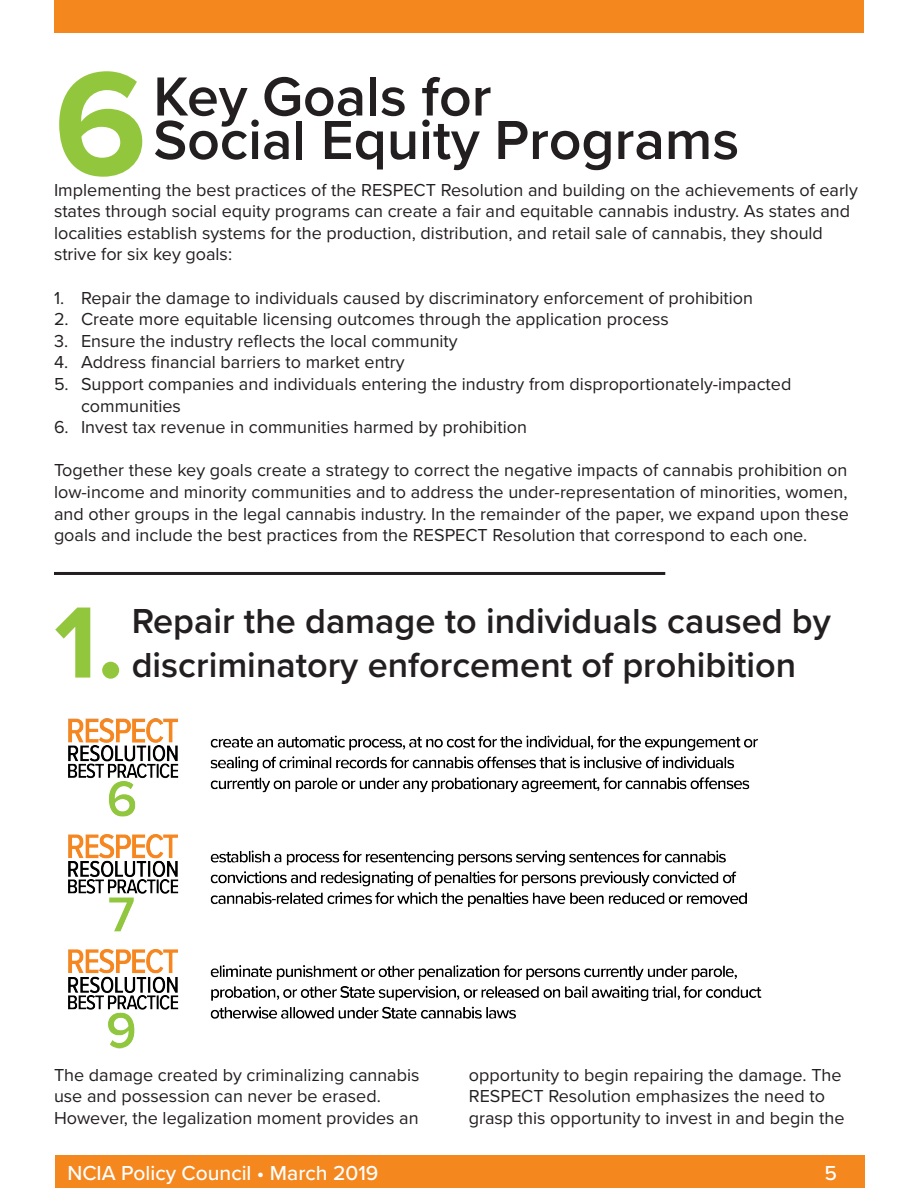
<style>
.page{position:relative;width:918px;height:1188px;background:#fff}
.page>*{position:absolute;margin:0;border:0;box-sizing:border-box;transform-origin:0 0}
.t1{font:700 153px "Proxima Nova";color:#92c73d}
.t2{font:700 105px "Proxima Nova";color:#92c73d}
.t3{font:600 57px "Proxima Nova";color:#231f20}
.t4{font:600 36px/43.5px "Proxima Nova";color:#231f20}
.t5{font:500 21px "Proxima Nova";color:#fff}
.t6{font:18px/21.6px "Proxima Nova";color:#231f20}
</style>
<div class="page">
<div style="left:56px;top:1156px;width:810px;height:32px;background:#f5871f"></div>
<div style="left:54px;top:0;width:810px;height:32px;background:#f5871f"></div>
<hr style="left:54px;top:572px;width:611px;height:3px;background:#231f20">
<img style="left:68px;top:718px;width:694px;height:331px">
<p class="t1" style="left:54px;top:10px;width:95px">6</p>
<p class="t3" style="left:153px;top:54px;width:340px">Key Goals for</p>
<p class="t3" style="left:153px;top:98px;width:587px">Social Equity Programs</p>
<p class="t6" style="left:54px;top:178px;width:805px">Implementing the best practices of the RESPECT Resolution and building on the achievements of early states through social equity programs can create a fair and equitable cannabis industry. As states and localities establish systems for the production, distribution, and retail sale of cannabis, they should strive for six key goals:</p>
<p class="t6" style="left:54px;top:286px;width:701px">1. Repair the damage to individuals caused by discriminatory enforcement of prohibition</p>
<p class="t6" style="left:54px;top:308px;width:617px">2. Create more equitable licensing outcomes through the application process</p>
<p class="t6" style="left:54px;top:329px;width:405px">3. Ensure the industry reflects the local community</p>
<p class="t6" style="left:54px;top:351px;width:352px">4. Address financial barriers to market entry</p>
<p class="t6" style="left:81px;top:372px;width:712px;text-indent:-27px">5. Support companies and individuals entering the industry from disproportionately-impacted communities</p>
<p class="t6" style="left:54px;top:416px;width:474px">6. Invest tax revenue in communities harmed by prohibition</p>
<p class="t6" style="left:54px;top:459px;width:796px;text-align:justify">Together these key goals create a strategy to correct the negative impacts of cannabis prohibition on low-income and minority communities and to address the under-representation of minorities, women, and other groups in the legal cannabis industry. In the remainder of the paper, we expand upon these goals and include the best practices from the RESPECT Resolution that correspond to each one.</p>
<p class="t2" style="left:54px;top:564px;width:72px">1.</p>
<p class="t4" style="left:132px;top:598px;width:701px">Repair the damage to individuals caused by discriminatory enforcement of prohibition</p>
<p class="t6" style="left:54px;top:1063px;width:367px">The damage created by criminalizing cannabis use and possession can never be erased.<br>However, the legalization moment provides an</p>
<p class="t6" style="left:469px;top:1063px;width:377px">opportunity to begin repairing the damage. The<br>RESPECT Resolution emphasizes the need to grasp this opportunity to invest in and begin the</p>
<p class="t5" style="left:67px;top:1157px;width:312px">NCIA Policy Council • March 2019</p>
<p class="t5" style="left:825px;top:1157px;width:14px">5</p>
</div>
